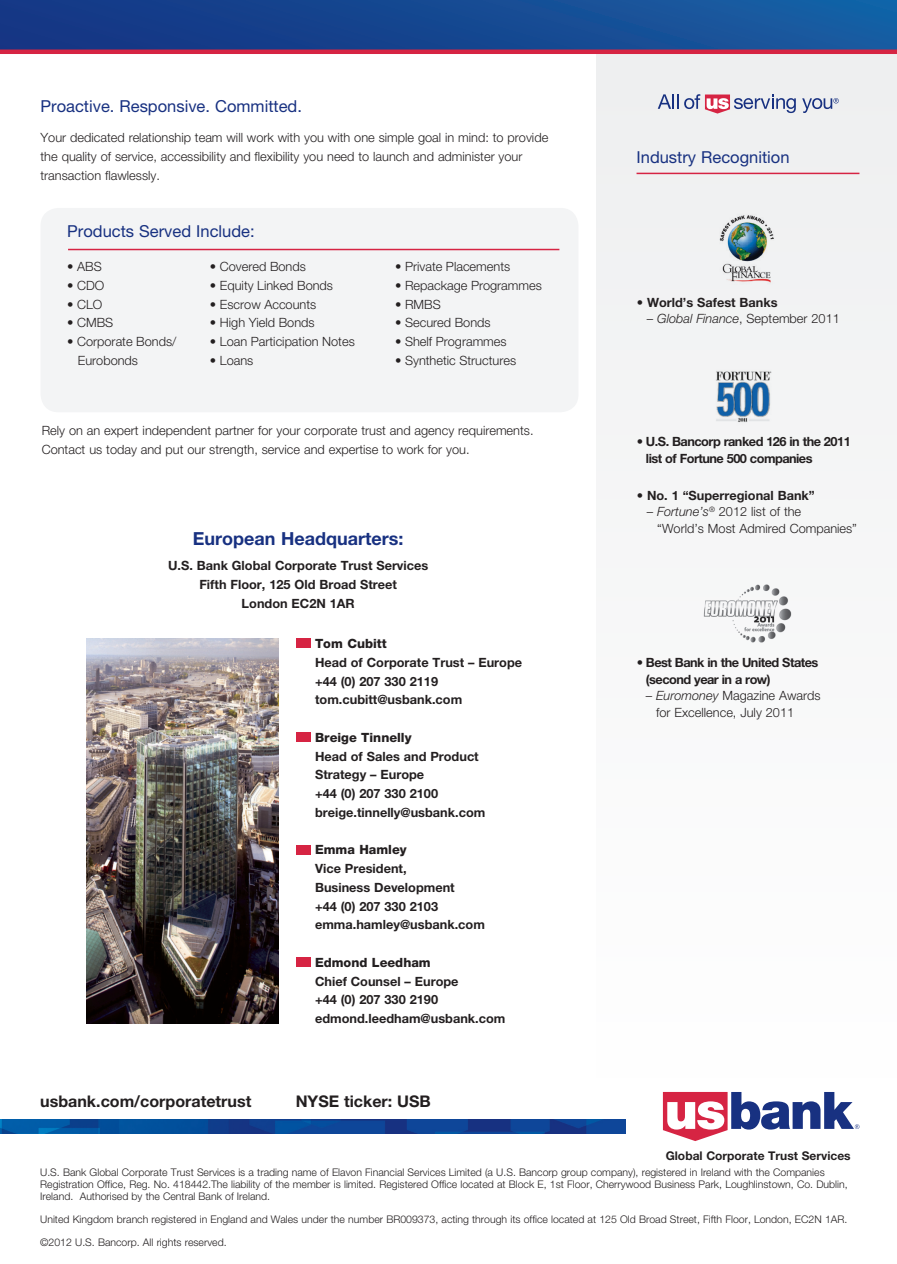
<style>
.page{position:relative;width:897px;height:1264px;background:#fff}
.page>*{position:absolute;margin:0;border:0;box-sizing:border-box;transform-origin:0 0}
.CONTACT_SUBHEAD{font:700 18px "Helvetica Neue";color:#183181}
.SUBHEAD{font:16.5px "Helvetica Neue";color:#183181}
.BODY{font:700 16.05px "Helvetica Neue";color:#231f20}
.CONTACT_BODY{font:700 12.75px/18.8px "Helvetica Neue";color:#231f20}
.BODY-2{font:300 12.75px/18.8px "Helvetica Neue";color:#231f20}
.BULLET{font:300 12.75px/18.8px "Helvetica Neue";color:#231f20}
.CONTACT_BODY-2{font:300 12.75px/16.5px "Helvetica Neue";color:#231f20}
.CONTACT_BODY-3{font:700 12.75px/16.5px "Helvetica Neue";letter-spacing:-.04em;color:#231f20}
.BODY-3{font:700 12px "Helvetica Neue";color:#231f20}
.FOOTNOTE{font:300 10.5px/12px "Helvetica Neue";color:#231f20}
.s1{font-weight:800}
.s2{font-style:italic}
</style>
<div class="page">
<div style="left:596px;top:45px;width:300px;height:1033px;background:#f6f7f7"></div>
<svg style="left:657px;top:94px;width:21px;height:15px"></svg>
<svg style="left:684px;top:94px;width:111px;height:20px"></svg>
<svg style="left:802px;top:98px;width:36px;height:15px"></svg>
<svg style="left:0;top:0;width:896px;height:54px;background:#25458b"></svg>
<img style="left:0;top:1119px;width:625px;height:14px">
<svg style="left:662px;top:1092px;width:197px;height:49px"></svg>
<img style="left:703px;top:584px;width:89px;height:59px">
<img style="left:719px;top:214px;width:55px;height:70px">
<div style="left:296px;top:638px;width:14px;height:10px;background:#d62443"></div>
<div style="left:296px;top:732px;width:14px;height:10px;background:#d62443"></div>
<div style="left:296px;top:844px;width:14px;height:10px;background:#d62443"></div>
<div style="left:296px;top:957px;width:14px;height:10px;background:#d62443"></div>
<img style="left:86px;top:638px;width:193px;height:386px">
<hr style="left:636px;top:173px;width:223px;height:1px;background:#d62443">
<img style="left:716px;top:371px;width:56px;height:52px">
<div style="left:40px;top:208px;width:538px;height:204px;background:#f3f4f5;border-radius:18px"></div>
<hr style="left:68px;top:249px;width:491px;height:1px;background:#d62443">
<p class="SUBHEAD" style="left:40px;top:97px;width:263px">Proactive. Responsive. Committed.</p>
<p class="BODY-2" style="left:40px;top:128px;width:509px">Your dedicated relationship team will work with you with one simple goal in mind: to provide the quality of service, accessibility and flexibility you need to launch and administer your transaction flawlessly.</p>
<p class="SUBHEAD" style="left:67px;top:221px;width:189px">Products Served Include:</p>
<p class="BULLET" style="left:67px;top:257px;width:36px">• ABS</p>
<p class="BULLET" style="left:67px;top:276px;width:39px">• CDO</p>
<p class="BULLET" style="left:67px;top:294px;width:37px">• CLO</p>
<p class="BULLET" style="left:67px;top:313px;width:48px">• CMBS</p>
<p class="BULLET" style="left:78px;top:332px;width:100px;text-indent:-11px">• Corporate Bonds/<br>Eurobonds</p>
<p class="BULLET" style="left:210px;top:257px;width:97px">• Covered Bonds</p>
<p class="BULLET" style="left:210px;top:275px;width:125px">• Equity Linked Bonds</p>
<p class="BULLET" style="left:210px;top:294px;width:108px">• Escrow Accounts</p>
<p class="BULLET" style="left:210px;top:313px;width:106px">• High Yield Bonds</p>
<p class="BULLET" style="left:210px;top:332px;width:146px">• Loan Participation Notes</p>
<p class="BULLET" style="left:210px;top:350px;width:45px">• Loans</p>
<p class="BULLET" style="left:395px;top:257px;width:117px">• Private Placements</p>
<p class="BULLET" style="left:395px;top:275px;width:148px">• Repackage Programmes</p>
<p class="BULLET" style="left:395px;top:294px;width:47px">• RMBS</p>
<p class="BULLET" style="left:395px;top:313px;width:97px">• Secured Bonds</p>
<p class="BULLET" style="left:395px;top:332px;width:113px">• Shelf Programmes</p>
<p class="BULLET" style="left:395px;top:350px;width:122px">• Synthetic Structures</p>
<p class="BODY-2" style="left:42px;top:421px;width:493px">Rely on an expert independent partner for your corporate trust and agency requirements.<br>Contact us today and put our strength, service and expertise to work for you.</p>
<p class="CONTACT_SUBHEAD" style="left:193px;top:527px;width:212px">European Headquarters:</p>
<p class="CONTACT_BODY" style="left:168px;top:556px;width:262px">U.S. Bank Global Corporate Trust Services</p>
<p class="CONTACT_BODY" style="left:199px;top:575px;width:199px">Fifth Floor, 125 Old Broad Street</p>
<p class="CONTACT_BODY" style="left:241px;top:593px;width:115px">London EC2N 1AR</p>
<p class="CONTACT_BODY" style="left:315px;top:634px;width:208px"><span class="s1">Tom Cubitt<br></span>Head of Corporate Trust – Europe +44 (0) 207 330 2119 tom.cubitt@usbank.com</p>
<p class="CONTACT_BODY" style="left:315px;top:727px;width:172px"><span class="s1">Breige Tinnelly<br></span>Head of Sales and Product<br>Strategy – Europe<br>+44 (0) 207 330 2100 breige.tinnelly@usbank.com</p>
<p class="CONTACT_BODY" style="left:315px;top:840px;width:171px"><span class="s1">Emma Hamley<br></span>Vice President,<br>Business Development<br>+44 (0) 207 330 2103 emma.hamley@usbank.com</p>
<p class="CONTACT_BODY" style="left:315px;top:952px;width:192px"><span class="s1">Edmond Leedham<br></span>Chief Counsel – Europe<br>+44 (0) 207 330 2190 edmond.leedham@usbank.com</p>
<p class="BODY" style="left:40px;top:1091px;width:213px">usbank.com/corporatetrust</p>
<p class="BODY" style="left:296px;top:1091px;width:137px">NYSE ticker: USB</p>
<p class="SUBHEAD" style="left:636px;top:147px;width:154px">Industry Recognition</p>
<p class="CONTACT_BODY" style="left:636px;top:292px;width:142px">• World’s Safest Banks</p>
<p class="CONTACT_BODY-2" style="left:647px;top:310px;width:194px">– <span class="s2">Global Finance</span>, September 2011</p>
<p class="CONTACT_BODY-3" style="left:646px;top:433px;width:206px;text-indent:-9px">• U.S. Bancorp ranked 126 in the 2011 list of Fortune 500 companies</p>
<p class="CONTACT_BODY" style="left:636px;top:485px;width:180px">• No. 1 “Superregional Bank”</p>
<p class="CONTACT_BODY-2" style="left:657px;top:503px;width:201px;text-indent:-10px">– <span class="s2">Fortune’s</span><sup>®</sup> 2012 list of the<br>“World’s Most Admired Companies”</p>
<p class="CONTACT_BODY-3" style="left:646px;top:654px;width:174px;text-indent:-9px">• Best Bank in the United States (second year in a row)</p>
<p class="CONTACT_BODY-2" style="left:656px;top:687px;width:166px;text-indent:-10px">– <span class="s2">Euromoney</span> Magazine Awards for Excellence, July 2011</p>
<p class="BODY-3" style="left:665px;top:1148px;width:186px">Global Corporate Trust Services</p>
<p class="FOOTNOTE" style="left:40px;top:1166px;width:809px">U.S. Bank Global Corporate Trust Services is a trading name of Elavon Financial Services Limited (a U.S. Bancorp group company), registered in Ireland with the Companies<br>Registration Office, Reg. No. 418442.The liability of the member is limited. Registered Office located at Block E, 1st Floor, Cherrywood Business Park, Loughlinstown, Co. Dublin,<br>Ireland. Authorised by the Central Bank of Ireland.</p>
<p class="FOOTNOTE" style="left:40px;top:1213px;width:808px">United Kingdom branch registered in England and Wales under the number BR009373, acting through its office located at 125 Old Broad Street, Fifth Floor, London, EC2N 1AR.</p>
<p class="FOOTNOTE" style="left:40px;top:1236px;width:188px">©2012 U.S. Bancorp. All rights reserved.</p>
</div>
